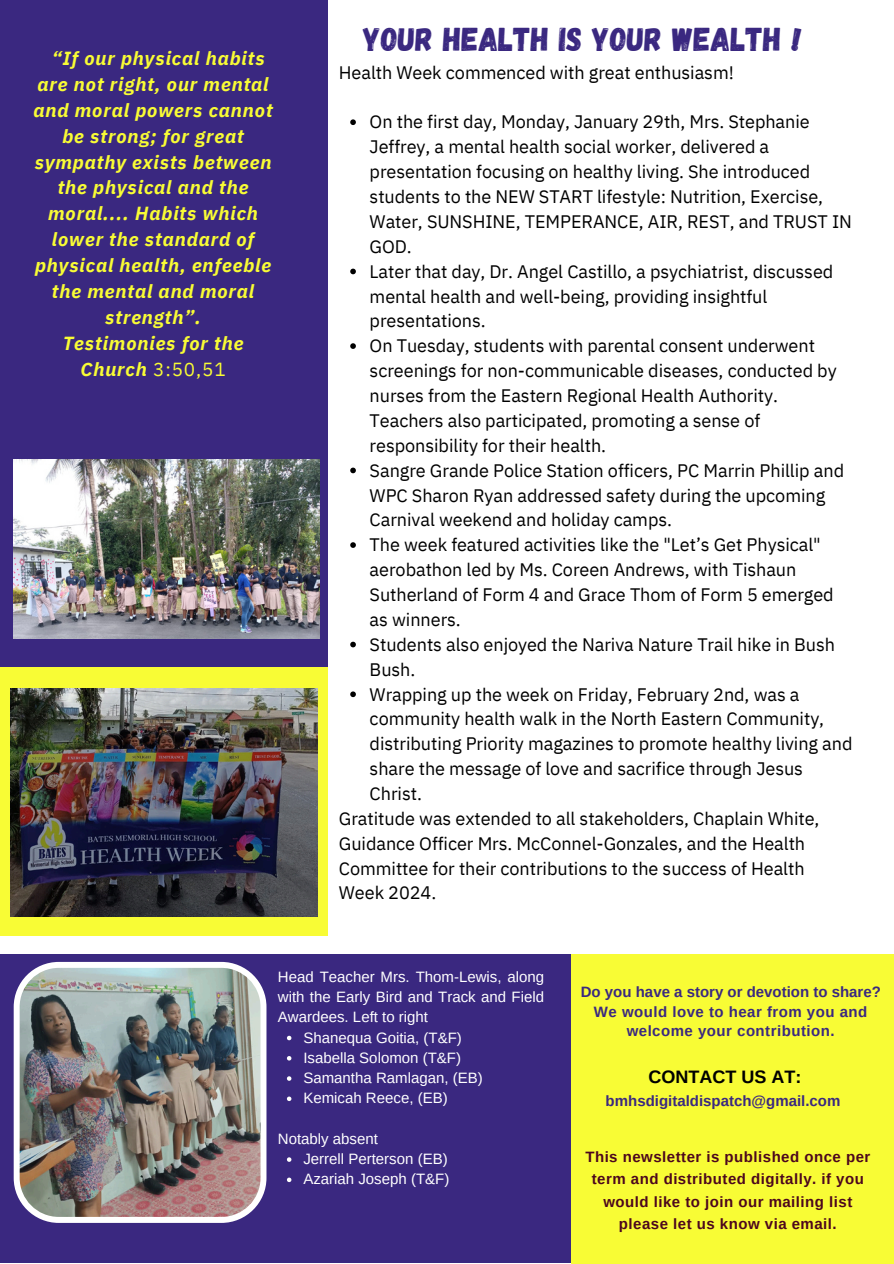
<style>
.page{position:relative;width:894px;height:1264px;background:#fff}
.page>*{position:absolute;margin:0;border:0;box-sizing:border-box;transform-origin:0 0}
.t1{font:33px "Gagalin";color:#3a2880}
.t2{font:italic 700 18.9px/25.8px "IBM Plex Sans";letter-spacing:.045em;color:#f8fc35;text-align:center}
.t3{font:18px/24.9px "IBM Plex Sans";letter-spacing:-.005em;color:#000}
.t4{font:700 18px "Arimo";color:#000}
.t5{font:15px/20.2px "Arimo";color:#fff;text-align:justify}
.t6{font:700 15px/22.5px "Arimo";letter-spacing:.035em;color:#4c061d;text-align:center}
.t7{font:700 15px/19.2px "Arimo";letter-spacing:.03em;color:#3a2880;text-align:center}
.t8{font:700 15px "Arimo";color:#3a2880}
.s1{font-weight:400;font-style:normal}
</style>
<div class="page">
<div style="left:0;top:0;width:328px;height:903px;background:#3a2880"></div>
<div style="left:0;top:954px;width:893px;height:309px;background:#3a2880"></div>
<div style="left:571px;top:954px;width:322px;height:309px;background:#f8fc35"></div>
<div style="left:0;top:667px;width:328px;height:268px;background:#f8fc35"></div>
<img style="left:11px;top:688px;width:306px;height:228px">
<img style="left:14px;top:459px;width:306px;height:179px">
<img style="left:14px;top:961px;width:252px;height:261px">
<svg style="left:350px;top:119px;width:6px;height:6px"></svg>
<svg style="left:350px;top:269px;width:6px;height:5px"></svg>
<svg style="left:350px;top:343px;width:6px;height:6px"></svg>
<svg style="left:350px;top:467px;width:6px;height:6px"></svg>
<svg style="left:350px;top:542px;width:6px;height:6px"></svg>
<svg style="left:350px;top:641px;width:6px;height:6px"></svg>
<svg style="left:350px;top:691px;width:6px;height:6px"></svg>
<svg style="left:287px;top:1035px;width:4px;height:5px"></svg>
<svg style="left:287px;top:1056px;width:4px;height:4px"></svg>
<svg style="left:287px;top:1076px;width:4px;height:4px"></svg>
<svg style="left:287px;top:1096px;width:4px;height:5px"></svg>
<svg style="left:287px;top:1157px;width:4px;height:4px"></svg>
<svg style="left:287px;top:1177px;width:4px;height:5px"></svg>
<h3 class="t2" style="left:33px;top:45px;width:241px">“If our physical habits are not right, our mental and moral powers cannot be strong; for great sympathy exists between the physical and the moral.... Habits which lower the standard of physical health, enfeeble the mental and moral strength”.<br>Testimonies for the<br>Church <span class="s1">3:50,51</span></h3>
<p class="t1" style="left:363px;top:18px;width:440px">YOUR HEALTH IS YOUR WEALTH !</p>
<h1 class="t3" style="left:339px;top:59px;width:396px">Health Week commenced with great enthusiasm!</h1>
<h3 class="t3" style="left:369px;top:109px;width:483px">On the first day, Monday, January 29th, Mrs. Stephanie Jeffrey, a mental health social worker, delivered a presentation focusing on healthy living. She introduced students to the NEW START lifestyle: Nutrition, Exercise, Water, SUNSHINE, TEMPERANCE, AIR, REST, and TRUST IN GOD.</h3>
<p class="t3" style="left:369px;top:258px;width:465px">Later that day, Dr. Angel Castillo, a psychiatrist, discussed mental health and well-being, providing insightful presentations.</p>
<p class="t3" style="left:369px;top:333px;width:468px">On Tuesday, students with parental consent underwent screenings for non-communicable diseases, conducted by nurses from the Eastern Regional Health Authority.<br>Teachers also participated, promoting a sense of responsibility for their health.</p>
<p class="t3" style="left:369px;top:457px;width:476px">Sangre Grande Police Station officers, PC Marrin Phillip and<br>WPC Sharon Ryan addressed safety during the upcoming<br>Carnival weekend and holiday camps.</p>
<p class="t3" style="left:369px;top:532px;width:465px">The week featured activities like the "Let’s Get Physical" aerobathon led by Ms. Coreen Andrews, with Tishaun Sutherland of Form 4 and Grace Thom of Form 5 emerged as winners.</p>
<p class="t3" style="left:369px;top:631px;width:467px">Students also enjoyed the Nariva Nature Trail hike in Bush<br>Bush.</p>
<p class="t3" style="left:369px;top:681px;width:484px">Wrapping up the week on Friday, February 2nd, was a community health walk in the North Eastern Community, distributing Priority magazines to promote healthy living and share the message of love and sacrifice through Jesus Christ.</p>
<p class="t3" style="left:339px;top:805px;width:482px">Gratitude was extended to all stakeholders, Chaplain White, Guidance Officer Mrs. McConnel-Gonzales, and the Health Committee for their contributions to the success of Health Week 2024.</p>
<p class="t5" style="left:278px;top:966px;width:268px">Head Teacher Mrs. Thom-Lewis, along with the Early Bird and Track and Field Awardees. Left to right</p>
<p class="t5" style="left:303px;top:1027px;width:160px">Shanequa Goitia, (T&amp;F)</p>
<p class="t5" style="left:303px;top:1047px;width:159px">Isabella Solomon (T&amp;F)</p>
<p class="t5" style="left:303px;top:1067px;width:181px">Samantha Ramlagan, (EB)</p>
<p class="t5" style="left:303px;top:1087px;width:146px">Kemicah Reece, (EB)</p>
<p class="t5" style="left:278px;top:1128px;width:102px">Notably absent</p>
<h4 class="t5" style="left:303px;top:1148px;width:146px">Jerrell Perterson (EB)</h4>
<h2 class="t5" style="left:303px;top:1168px;width:147px">Azariah Joseph (T&amp;F)</h2>
<p class="t7" style="left:580px;top:982px;width:301px">Do you have a story or devotion to share?<br>We would love to hear from you and welcome your contribution.</p>
<h4 class="t4" style="left:648px;top:1066px;width:154px">CONTACT US AT:</h4>
<p class="t8" style="left:605px;top:1091px;width:236px">bmhsdigitaldispatch@gmail.com</p>
<h4 class="t6" style="left:585px;top:1145px;width:286px">This newsletter is published once per term and distributed digitally. if you would like to join our mailing list please let us know via email.</h4>
</div>
